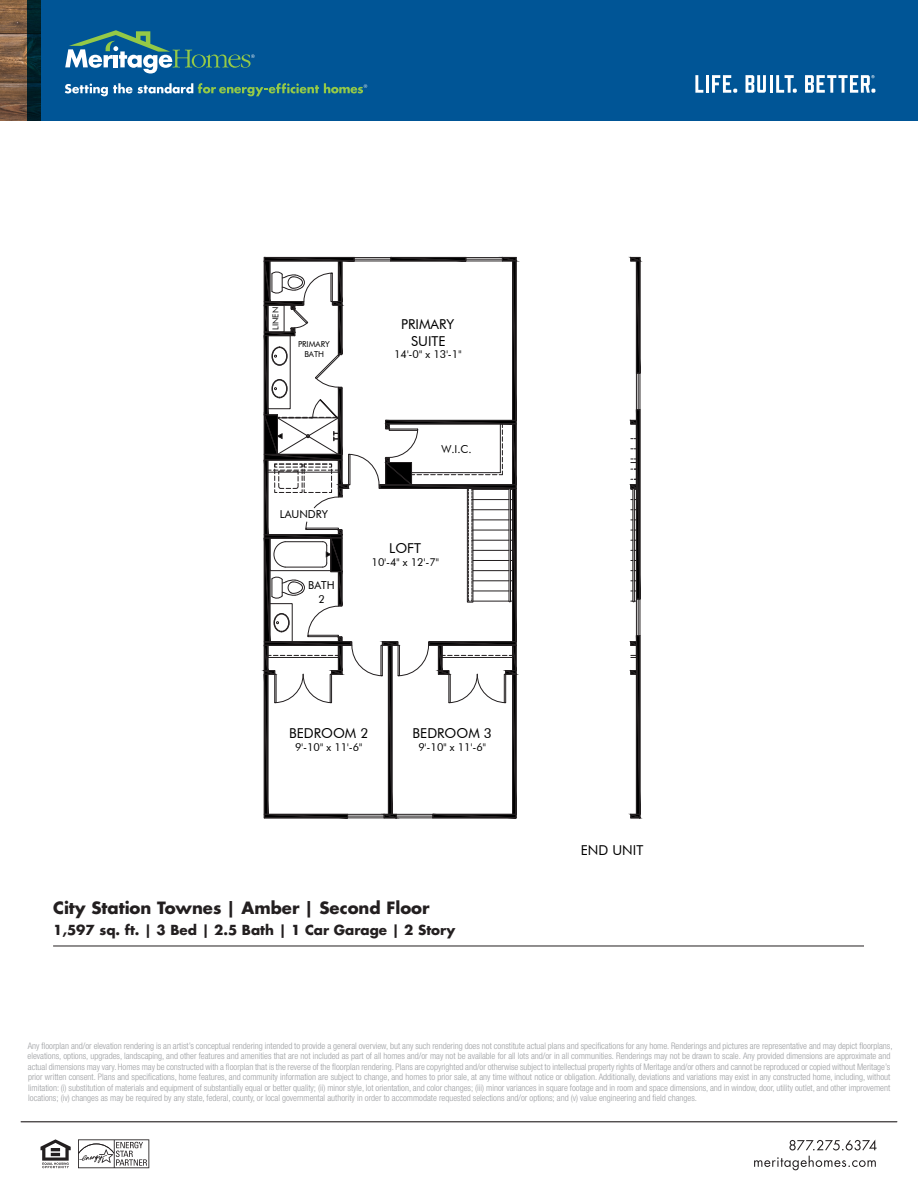
<style>
.page{position:relative;width:918px;height:1188px;background:#fff}
.page>*{position:absolute;margin:0;border:0;box-sizing:border-box;transform-origin:0 0}
.t1{font:700 16.5px "Futura Std";color:#231f20}
.t2{font:13.65px/17px "Futura BT";color:#000;text-align:center}
.t3{font:700 13.5px "Futura Std";color:#231f20}
.t4{font:10.95px/13.5px "Futura BT";color:#000;text-align:center}
.t5{font:300 condensed 9px/10.5px "Helvetica Neue LT Std";color:#9d9fa2}
.t6{font:8.25px/10.2px "Futura BT";color:#000;text-align:center}
</style>
<div class="page">
<hr style="left:638px;top:373px;width:1px;height:37px;background:#231f20">
<hr style="left:640px;top:373px;width:1px;height:37px;background:#231f20">
<hr style="left:636px;top:373px;width:1px;height:37px;background:#231f20">
<hr style="left:638px;top:599px;width:1px;height:37px;background:#231f20">
<hr style="left:640px;top:599px;width:1px;height:37px;background:#231f20">
<hr style="left:636px;top:599px;width:1px;height:37px;background:#231f20">
<svg style="left:264px;top:257px;width:253px;height:562px"></svg>
<hr style="left:268px;top:674px;width:1px;height:140px;background:#231f20">
<hr style="left:264px;top:538px;width:1px;height:280px;background:#231f20">
<hr style="left:270px;top:538px;width:1px;height:104px;background:#231f20">
<svg style="left:630px;top:635px;width:11px;height:184px"></svg>
<svg style="left:630px;top:409px;width:11px;height:194px"></svg>
<svg style="left:630px;top:257px;width:11px;height:117px"></svg>
<img style="left:0;top:0;width:27px;height:121px">
<div style="left:27px;top:0;width:891px;height:121px;background:#005596"></div>
<svg style="left:41px;top:1139px;width:30px;height:29px"></svg>
<svg style="left:78px;top:1139px;width:71px;height:29px"></svg>
<hr style="left:21px;top:1121px;width:876px;height:1px;background:#231f20">
<svg style="left:754px;top:1156px;width:122px;height:14px"></svg>
<svg style="left:789px;top:1140px;width:88px;height:10px"></svg>
<svg style="left:65px;top:30px;width:190px;height:44px"></svg>
<svg style="left:65px;top:83px;width:302px;height:13px"></svg>
<svg style="left:695px;top:75px;width:8px;height:18px"></svg>
<hr style="left:706px;top:75px;width:3px;height:18px;background:#fff">
<svg style="left:712px;top:75px;width:25px;height:18px"></svg>
<svg style="left:746px;top:75px;width:51px;height:18px"></svg>
<svg style="left:805px;top:75px;width:70px;height:18px"></svg>
<hr style="left:53px;top:946px;width:811px;height:1px;background:#231f20">
<p class="t6" style="left:270px;top:330px;width:24px;rotate:-90deg">LINEN</p>
<p class="t6" style="left:298px;top:339px;width:33px">PRIMARY<br>BATH</p>
<p class="t4" style="left:280px;top:508px;width:50px">LAUNDRY</p>
<p class="t4" style="left:308px;top:578px;width:28px">BATH<br>2</p>
<p class="t2" style="left:401px;top:316px;width:54px">PRIMARY<br>SUITE</p>
<p class="t4" style="left:394px;top:348px;width:69px">14'-0" x 13'-1"</p>
<p class="t4" style="left:441px;top:442px;width:32px">W.I.C.</p>
<p class="t2" style="left:389px;top:539px;width:33px">LOFT</p>
<p class="t4" style="left:372px;top:555px;width:69px">10'-4" x 12'-7"</p>
<p class="t2" style="left:289px;top:724px;width:81px">BEDROOM 2</p>
<p class="t4" style="left:295px;top:741px;width:69px">9'-10" x 11'-6"</p>
<p class="t2" style="left:413px;top:724px;width:81px">BEDROOM 3</p>
<p class="t4" style="left:419px;top:741px;width:69px">9'-10" x 11'-6"</p>
<p class="t1" style="left:53px;top:897px;width:378px">City Station Townes | Amber | Second Floor</p>
<p class="t3" style="left:53px;top:921px;width:404px">1,597 sq. ft. | 3 Bed | 2.5 Bath | 1 Car Garage | 2 Story</p>
<p class="t2" style="left:581px;top:842px;width:64px">END UNIT</p>
<p class="t5" style="left:28px;top:1040px;width:866px">Any floorplan and/or elevation rendering is an artist’s conceptual rendering intended to provide a general overview, but any such rendering does not constitute actual plans and specifications for any home. Renderings and pictures are representative and may depict floorplans, elevations, options, upgrades, landscaping, and other features and amenities that are not included as part of all homes and/or may not be available for all lots and/or in all communities. Renderings may not be drawn to scale. Any provided dimensions are approximate and actual dimensions may vary. Homes may be constructed with a floorplan that is the reverse of the floorplan rendering. Plans are copyrighted and/or otherwise subject to intellectual property rights of Meritage and/or others and cannot be reproduced or copied without Meritage’s prior written consent. Plans and specifications, home features, and community information are subject to change, and homes to prior sale, at any time without notice or obligation. Additionally, deviations and variations may exist in any constructed home, including, without limitation: (i) substitution of materials and equipment of substantially equal or better quality; (ii) minor style, lot orientation, and color changes; (iii) minor variances in square footage and in room and space dimensions, and in window, door, utility outlet, and other improvement locations; (iv) changes as may be required by any state, federal, county, or local governmental authority in order to accommodate requested selections and/or options; and (v) value engineering and field changes.</p>
</div>
